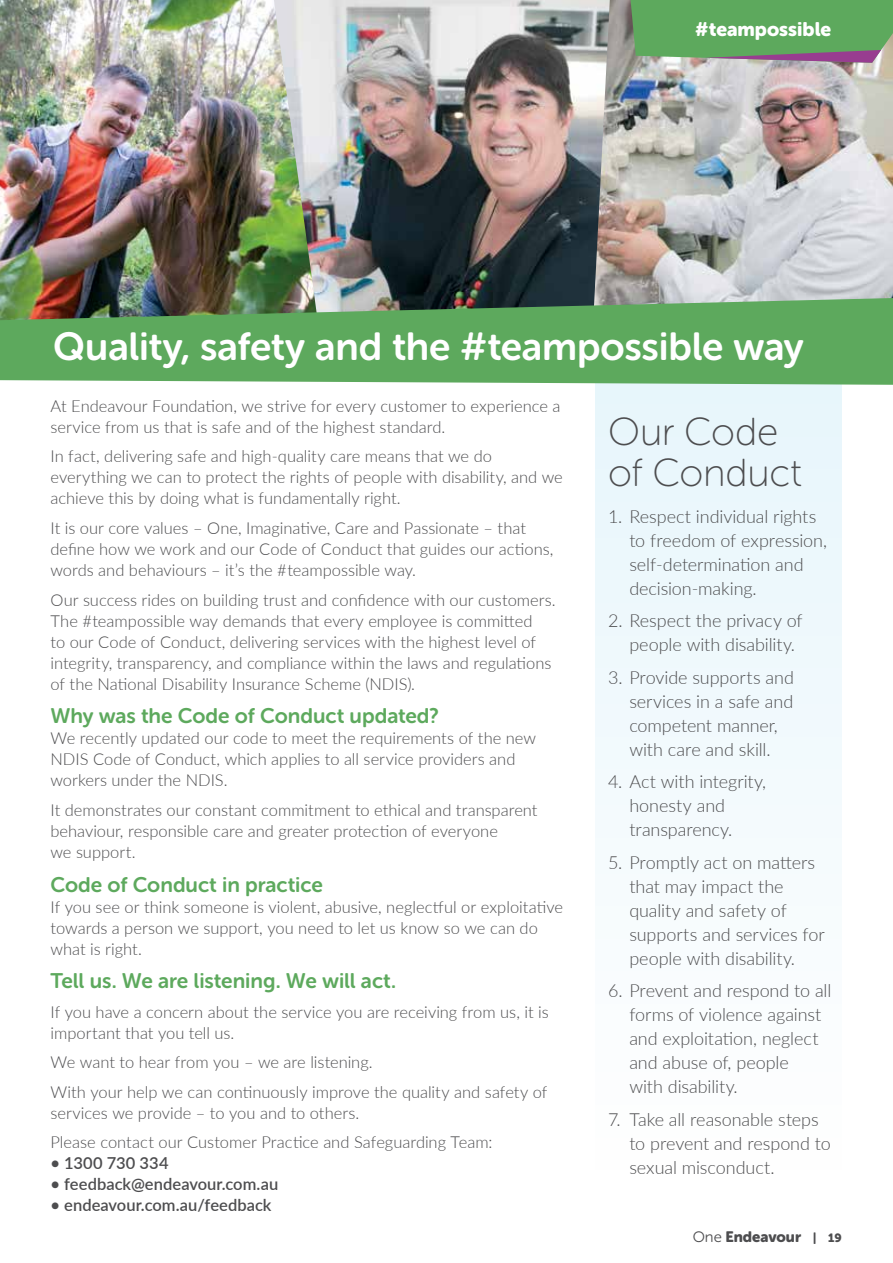
<style>
.page{position:relative;width:893px;height:1263px;background:#fff}
.page>*{position:absolute;margin:0;border:0;box-sizing:border-box;transform-origin:0 0}
.t1{font:39px "Museo Sans Rounded 700";letter-spacing:-.005em;color:#fff}
.t2{font:39px/40.5px "Museo Sans Rounded 100";letter-spacing:-.005em;color:#4d4d4f}
.t3{font:21px "Museo Sans Rounded 700";color:#5da95d}
.t4{font:19.5px "Museo Sans Rounded 900";color:#fff}
.t5{font:300 18px/24px "Lato";letter-spacing:-.005em;color:#4d4d4f}
.t6{font:300 16.5px/21px "Lato";color:#4d4d4f}
.t7{font:600 16.5px "Lato";letter-spacing:.005em;color:#4d4d4f}
.t8{font:15px "Museo Sans Rounded 900";color:#4d4d4f}
.s1{font-family:"Museo Sans Rounded 300"}
.s2{font-size:12px}
</style>
<div class="page">
<div style="left:595px;top:374px;width:247px;height:831px;background:#f3fafd"></div>
<img style="left:610px;top:0;width:283px;height:298px">
<img style="left:0;top:0;width:274px;height:298px">
<img style="left:274px;top:0;width:336px;height:298px">
<svg style="left:630px;top:0;width:263px;height:63px;background:#68a267"></svg>
<svg style="left:0;top:298px;width:893px;height:87px;background:#62a261"></svg>
<p class="t4" style="left:695px;top:18px;width:137px">#teampossible</p>
<h1 class="t1" style="left:53px;top:325px;width:752px">Quality, safety and the #teampossible way</h1>
<p class="t6" style="left:50px;top:395px;width:512px">At Endeavour Foundation, we strive for every customer to experience a service from us that is safe and of the highest standard.</p>
<p class="t6" style="left:50px;top:445px;width:514px">In fact, delivering safe and high-quality care means that we do everything we can to protect the rights of people with disability, and we achieve this by doing what is fundamentally right.</p>
<p class="t6" style="left:50px;top:517px;width:504px">It is our core values – One, Imaginative, Care and Passionate – that define how we work and our Code of Conduct that guides our actions, words and behaviours – it’s the #teampossible way.</p>
<p class="t6" style="left:50px;top:588px;width:507px">Our success rides on building trust and confidence with our customers.<br>The #teampossible way demands that every employee is committed<br>to our Code of Conduct, delivering services with the highest level of integrity, transparency, and compliance within the laws and regulations of the National Disability Insurance Scheme (NDIS).</p>
<p class="t3" style="left:50px;top:704px;width:390px">Why was the Code of Conduct updated?</p>
<p class="t6" style="left:50px;top:727px;width:487px">We recently updated our code to meet the requirements of the new<br>NDIS Code of Conduct, which applies to all service providers and workers under the NDIS.</p>
<p class="t6" style="left:50px;top:799px;width:489px">It demonstrates our constant commitment to ethical and transparent behaviour, responsible care and greater protection of everyone<br>we support.</p>
<p class="t3" style="left:50px;top:872px;width:274px">Code of Conduct in practice</p>
<p class="t6" style="left:50px;top:895px;width:514px">If you see or think someone is violent, abusive, neglectful or exploitative towards a person we support, you need to let us know so we can do what is right.</p>
<p class="t3" style="left:50px;top:969px;width:347px">Tell us. We are listening. We will act.</p>
<p class="t6" style="left:50px;top:1001px;width:500px">If you have a concern about the service you are receiving from us, it is important that you tell us.</p>
<p class="t6" style="left:50px;top:1047px;width:498px;line-height:29.5px">We want to hear from you – we are listening.<br>With your help we can continuously improve the quality and safety of</p>
<p class="t6" style="left:50px;top:1097px;width:443px;line-height:29.5px">services we provide – to you and to others.<br>Please contact our Customer Practice and Safeguarding Team:</p>
<p class="t7" style="left:50px;top:1151px;width:120px">• 1300 730 334</p>
<p class="t7" style="left:50px;top:1172px;width:229px">• feedback@endeavour.com.au</p>
<p class="t7" style="left:50px;top:1193px;width:223px">• endeavour.com.au/feedback</p>
<h1 class="t2" style="left:608px;top:412px;width:195px">Our Code of Conduct</h1>
<p class="t5" style="left:629px;top:503px;width:199px;text-indent:-21px">1. Respect individual rights to freedom of expression, self-determination and decision-making.</p>
<p class="t5" style="left:629px;top:608px;width:175px;text-indent:-21px">2. Respect the privacy of people with disability.</p>
<p class="t5" style="left:629px;top:664px;width:166px;text-indent:-21px">3. Provide supports and services in a safe and competent manner, with care and skill.</p>
<p class="t5" style="left:629px;top:769px;width:138px;text-indent:-21px">4. Act with integrity, honesty and transparency.</p>
<p class="t5" style="left:629px;top:849px;width:197px;text-indent:-21px">5. Promptly act on matters that may impact the quality and safety of supports and services for people with disability.</p>
<p class="t5" style="left:629px;top:978px;width:203px;text-indent:-21px">6. Prevent and respond to all forms of violence against and exploitation, neglect and abuse of, people<br>with disability.</p>
<p class="t5" style="left:629px;top:1106px;width:203px;text-indent:-21px">7. Take all reasonable steps to prevent and respond to sexual misconduct.</p>
<p class="t8" style="left:693px;top:1228px;width:151px"><span class="s1">One</span> Endeavour <span class="s2">| 19</span></p>
</div>
